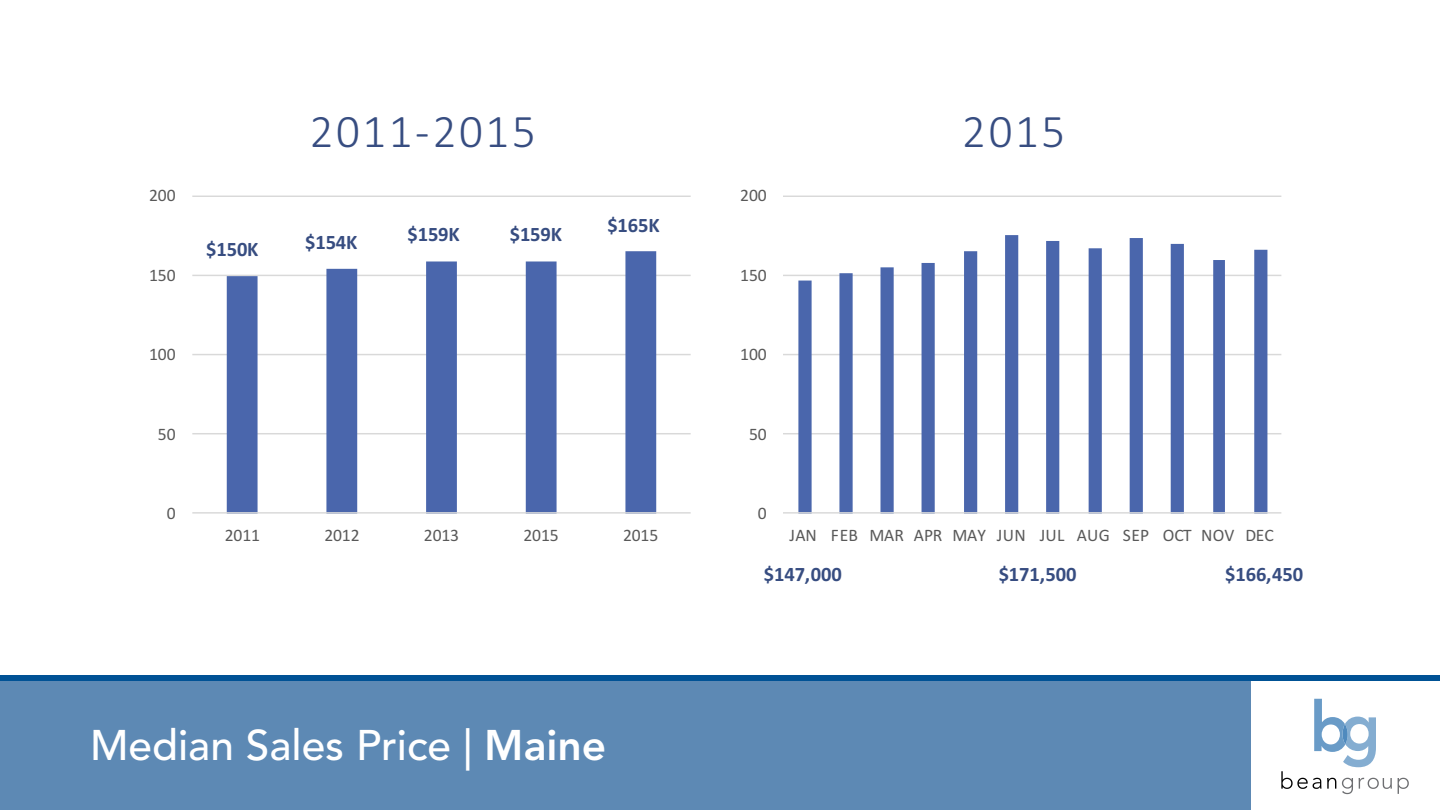
<style>
.page{position:relative;width:1440px;height:810px;background:#fff}
.page>*{position:absolute;margin:0;border:0;box-sizing:border-box;transform-origin:0 0}
.t1{font:300 46.88px "Calibri";letter-spacing:.055em;color:#374d81}
.t2{font:500 42.5px "Avenir";color:#fff}
.t3{font:700 20.5px "Calibri";letter-spacing:-.005em;color:#374d81}
.t4{font:17.62px "Calibri";letter-spacing:-.005em;color:#595959}
.s1{font-weight:800}
</style>
<div class="page">
<div style="left:0;top:675px;width:1250px;height:135px;background:#5d89b4"></div>
<hr style="left:192px;top:433px;width:499px;height:1px;background:#d9d9d9">
<hr style="left:192px;top:354px;width:499px;height:1px;background:#d9d9d9">
<hr style="left:192px;top:275px;width:499px;height:1px;background:#d9d9d9">
<hr style="left:192px;top:196px;width:499px;height:1px;background:#d9d9d9">
<svg style="left:227px;top:251px;width:429px;height:261px"></svg>
<hr style="left:192px;top:512px;width:499px;height:2px;background:#d9d9d9">
<hr style="left:783px;top:433px;width:498px;height:1px;background:#d9d9d9">
<hr style="left:783px;top:354px;width:498px;height:1px;background:#d9d9d9">
<hr style="left:783px;top:275px;width:498px;height:1px;background:#d9d9d9">
<hr style="left:783px;top:196px;width:498px;height:1px;background:#d9d9d9">
<svg style="left:798px;top:235px;width:469px;height:277px"></svg>
<hr style="left:783px;top:512px;width:498px;height:2px;background:#d9d9d9">
<svg style="left:1398px;top:778px;width:11px;height:16px"></svg>
<svg style="left:1281px;top:699px;width:111px;height:95px"></svg>
<svg style="left:1342px;top:724px;width:6px;height:20px"></svg>
<div style="left:0;top:675px;width:1440px;height:6px;background:#005295"></div>
<h1 class="t1" style="left:310px;top:103px;width:228px">2011--‐2015</h1>
<h1 class="t1" style="left:962px;top:103px;width:104px">2015</h1>
<p class="t4" style="left:149px;top:183px;width:28px">200</p>
<p class="t4" style="left:740px;top:183px;width:28px">200</p>
<p class="t3" style="left:206px;top:235px;width:54px">$150K</p>
<p class="t3" style="left:305px;top:228px;width:54px">$154K</p>
<p class="t3" style="left:407px;top:219px;width:54px">$159K</p>
<p class="t3" style="left:510px;top:219px;width:54px">$159K</p>
<p class="t3" style="left:607px;top:210px;width:54px">$165K</p>
<p class="t4" style="left:149px;top:263px;width:28px">150</p>
<p class="t4" style="left:740px;top:263px;width:28px">150</p>
<p class="t4" style="left:149px;top:342px;width:28px">100</p>
<p class="t4" style="left:740px;top:342px;width:28px">100</p>
<p class="t4" style="left:158px;top:421px;width:19px">50</p>
<p class="t4" style="left:749px;top:421px;width:19px">50</p>
<p class="t4" style="left:167px;top:501px;width:10px">0</p>
<p class="t4" style="left:758px;top:501px;width:10px">0</p>
<p class="t4" style="left:225px;top:523px;width:37px">2011</p>
<p class="t4" style="left:324px;top:523px;width:37px">2012</p>
<p class="t4" style="left:424px;top:523px;width:37px">2013</p>
<p class="t4" style="left:523px;top:523px;width:37px">2015</p>
<p class="t4" style="left:623px;top:523px;width:37px">2015</p>
<p class="t4" style="left:790px;top:523px;width:486px">JAN FEB MAR APR MAY JUN JUL AUG SEP OCT NOV DEC</p>
<p class="t3" style="left:764px;top:559px;width:79px">$147,000</p>
<p class="t3" style="left:999px;top:559px;width:79px">$171,500</p>
<p class="t3" style="left:1225px;top:559px;width:79px">$166,450</p>
<h2 class="t2" style="left:90px;top:721px;width:518px">Median Sales Price | <span class="s1">Maine</span></h2>
</div>
